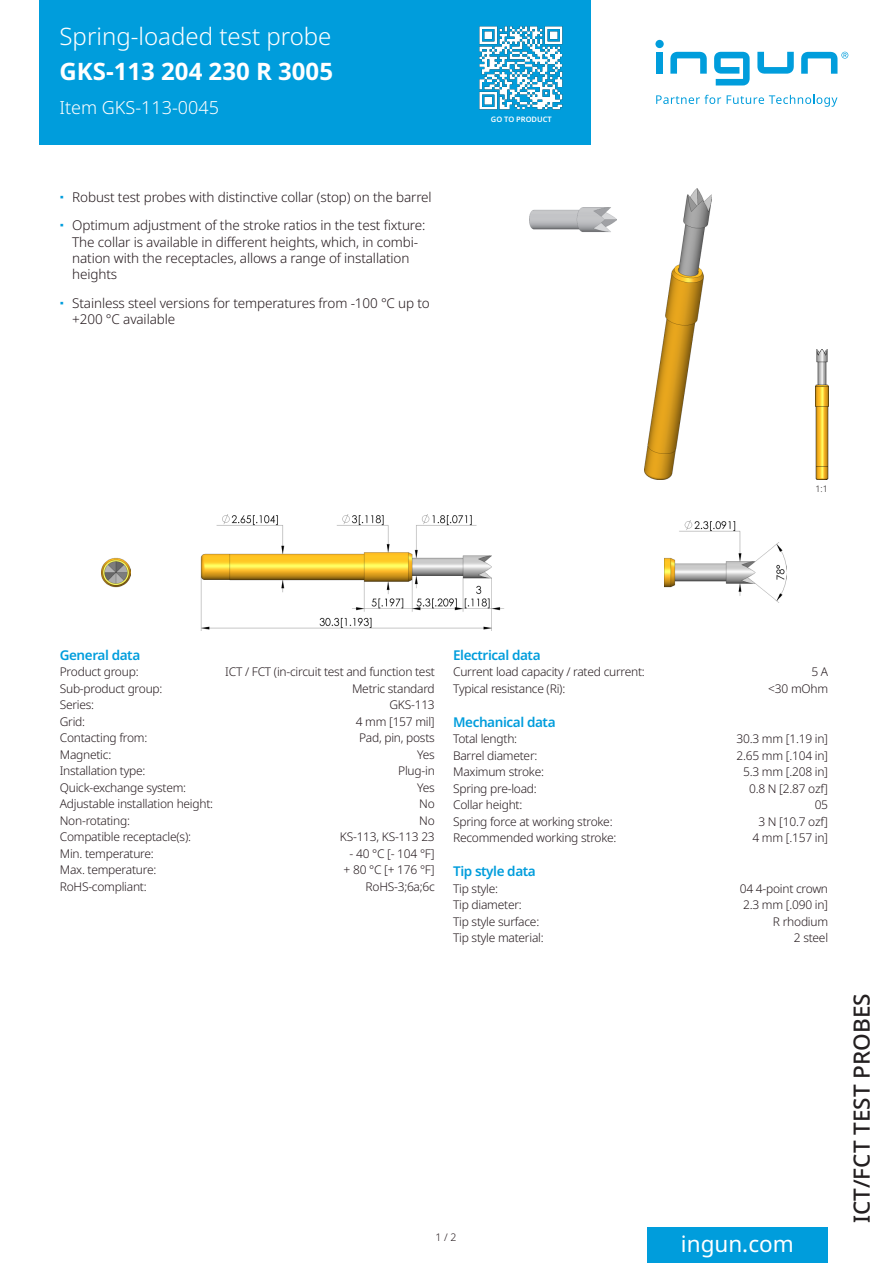
<style>
.page{position:relative;width:893px;height:1263px;background:#fff}
.page>*{position:absolute;margin:0;border:0;box-sizing:border-box;transform-origin:0 0}
.t1{font:300 24px "Noto Sans";color:#fff}
.t2{font:700 24px "Noto Sans";color:#fff}
.t3{font:500 22.5px "Noto Sans";color:#231f20}
.t4{font:22.5px "Noto Sans";color:#fff}
.t5{font:300 18px "Noto Sans";color:#fff}
.t6{font:300 13.5px/16.2px "Noto Sans";letter-spacing:-.01em;color:#23181c}
.t7{font:600 13.5px "Noto Sans";letter-spacing:-.03em;color:#009ddc}
.t8{font:300 12px "Noto Sans";letter-spacing:-.02em;color:#23181c}
.t9{font:300 10.5px "Noto Sans";color:#23181c}
.t10{font:300 9px "Noto Sans";color:#231f20}
.t11{font:600 7.5px "Noto Sans";color:#fff}
</style>
<div class="page">
<div style="left:40px;top:0;width:551px;height:145px;background:#009ddc"></div>
<div style="left:647px;top:1228px;width:181px;height:35px;background:#009ddc"></div>
<img style="left:480px;top:27px;width:83px;height:83px">
<div style="left:656px;top:52px;width:7px;height:22px;background:#009ddc"></div>
<svg style="left:670px;top:52px;width:37px;height:22px"></svg>
<svg style="left:714px;top:52px;width:36px;height:34px"></svg>
<svg style="left:757px;top:52px;width:37px;height:22px"></svg>
<div style="left:655px;top:40px;width:9px;height:8px;background:#009ddc;border-radius:50%"></div>
<svg style="left:801px;top:52px;width:47px;height:22px"></svg>
<svg style="left:656px;top:95px;width:65px;height:9px"></svg>
<svg style="left:727px;top:95px;width:110px;height:12px"></svg>
<img style="left:101px;top:558px;width:29px;height:30px">
<img style="left:200px;top:515px;width:304px;height:115px">
<img style="left:665px;top:520px;width:121px;height:83px">
<img style="left:645px;top:188px;width:67px;height:291px">
<img style="left:529px;top:207px;width:87px;height:25px">
<img style="left:815px;top:350px;width:13px;height:129px">
<h1 class="t1" style="left:60px;top:23px;width:273px">Spring-loaded test probe</h1>
<h1 class="t2" style="left:60px;top:57px;width:275px">GKS-113 204 230 R 3005</h1>
<h3 class="t5" style="left:60px;top:97px;width:161px">Item GKS-113-0045</h3>
<p class="t6" style="left:72px;top:182px;width:361px;line-height:29px">Robust test probes with distinctive collar (stop) on the barrel<br>Optimum adjustment of the stroke ratios in the test fixture:</p>
<p class="t6" style="left:72px;top:234px;width:347px">The collar is available in different heights, which, in combi&shy;nation with the receptacles, allows a range of installation heights</p>
<p class="t6" style="left:72px;top:295px;width:359px">Stainless steel versions for temperatures from -100 °C up to +200 °C available</p>
<p class="t11" style="left:491px;top:115px;width:62px">GO TO PRODUCT</p>
<p class="t10" style="left:815px;top:483px;width:14px">1:1</p>
<p class="t7" style="left:60px;top:647px;width:82px">General data</p>
<p class="t8" style="left:60px;top:665px;width:80px">Product group:</p>
<p class="t8" style="left:225px;top:665px;width:211px">ICT / FCT (in-circuit test and function test</p>
<p class="t8" style="left:60px;top:682px;width:104px">Sub-product group:</p>
<p class="t8" style="left:352px;top:682px;width:84px">Metric standard</p>
<p class="t8" style="left:60px;top:698px;width:36px">Series:</p>
<p class="t8" style="left:390px;top:698px;width:47px">GKS-113</p>
<p class="t8" style="left:60px;top:715px;width:27px">Grid:</p>
<p class="t8" style="left:356px;top:715px;width:81px">4 mm [157 mil]</p>
<p class="t8" style="left:60px;top:731px;width:89px">Contacting from:</p>
<p class="t8" style="left:359px;top:731px;width:77px">Pad, pin, posts</p>
<p class="t8" style="left:60px;top:748px;width:53px">Magnetic:</p>
<p class="t8" style="left:417px;top:748px;width:19px">Yes</p>
<p class="t8" style="left:60px;top:764px;width:87px">Installation type:</p>
<p class="t8" style="left:398px;top:764px;width:38px">Plug-in</p>
<p class="t8" style="left:60px;top:781px;width:128px">Quick-exchange system:</p>
<p class="t8" style="left:417px;top:781px;width:19px">Yes</p>
<p class="t8" style="left:60px;top:797px;width:155px">Adjustable installation height:</p>
<p class="t8" style="left:419px;top:797px;width:17px">No</p>
<p class="t8" style="left:60px;top:814px;width:72px">Non-rotating:</p>
<p class="t8" style="left:419px;top:814px;width:17px">No</p>
<p class="t8" style="left:60px;top:830px;width:133px">Compatible receptacle(s):</p>
<p class="t8" style="left:340px;top:830px;width:96px">KS-113, KS-113 23</p>
<p class="t8" style="left:60px;top:847px;width:96px">Min. temperature:</p>
<p class="t8" style="left:350px;top:847px;width:87px">- 40 °C [- 104 °F]</p>
<p class="t8" style="left:60px;top:863px;width:98px">Max. temperature:</p>
<p class="t8" style="left:344px;top:863px;width:93px">+ 80 °C [+ 176 °F]</p>
<p class="t8" style="left:60px;top:880px;width:88px">RoHS-compliant:</p>
<p class="t8" style="left:365px;top:880px;width:71px">RoHS-3;6a;6c</p>
<p class="t7" style="left:453px;top:647px;width:89px">Electrical data</p>
<p class="t8" style="left:453px;top:665px;width:193px">Current load capacity / rated current:</p>
<p class="t8" style="left:811px;top:665px;width:18px">5 A</p>
<p class="t8" style="left:453px;top:682px;width:114px">Typical resistance (Ri):</p>
<p class="t8" style="left:768px;top:682px;width:61px">&lt;30 mOhm</p>
<p class="t7" style="left:453px;top:714px;width:104px">Mechanical data</p>
<p class="t8" style="left:453px;top:732px;width:66px">Total length:</p>
<p class="t8" style="left:736px;top:732px;width:93px">30.3 mm [1.19 in]</p>
<p class="t8" style="left:453px;top:748px;width:86px">Barrel diameter:</p>
<p class="t8" style="left:736px;top:748px;width:93px">2.65 mm [.104 in]</p>
<p class="t8" style="left:453px;top:765px;width:92px">Maximum stroke:</p>
<p class="t8" style="left:743px;top:765px;width:86px">5.3 mm [.208 in]</p>
<p class="t8" style="left:453px;top:781px;width:85px">Spring pre-load:</p>
<p class="t8" style="left:749px;top:781px;width:81px">0.8 N [2.87 ozf]</p>
<p class="t8" style="left:453px;top:798px;width:71px">Collar height:</p>
<p class="t8" style="left:815px;top:798px;width:15px">05</p>
<p class="t8" style="left:453px;top:814px;width:161px">Spring force at working stroke:</p>
<p class="t8" style="left:758px;top:814px;width:71px">3 N [10.7 ozf]</p>
<p class="t8" style="left:453px;top:831px;width:165px">Recommended working stroke:</p>
<p class="t8" style="left:752px;top:831px;width:77px">4 mm [.157 in]</p>
<p class="t7" style="left:453px;top:864px;width:84px">Tip style data</p>
<p class="t8" style="left:453px;top:881px;width:46px">Tip style:</p>
<p class="t8" style="left:740px;top:881px;width:90px">04 4-point crown</p>
<p class="t8" style="left:453px;top:898px;width:70px">Tip diameter:</p>
<p class="t8" style="left:743px;top:898px;width:86px">2.3 mm [.090 in]</p>
<p class="t8" style="left:453px;top:914px;width:88px">Tip style surface:</p>
<p class="t8" style="left:773px;top:914px;width:57px">R rhodium</p>
<p class="t8" style="left:453px;top:931px;width:92px">Tip style material:</p>
<p class="t8" style="left:794px;top:931px;width:36px">2 steel</p>
<p class="t9" style="left:435px;top:1231px;width:23px">1 / 2</p>
<h2 class="t4" style="left:681px;top:1231px;width:114px">ingun.com</h2>
<h2 class="t3" style="left:849px;top:1223px;width:231px;rotate:-90deg">ICT/FCT TEST PROBES</h2>
</div>
